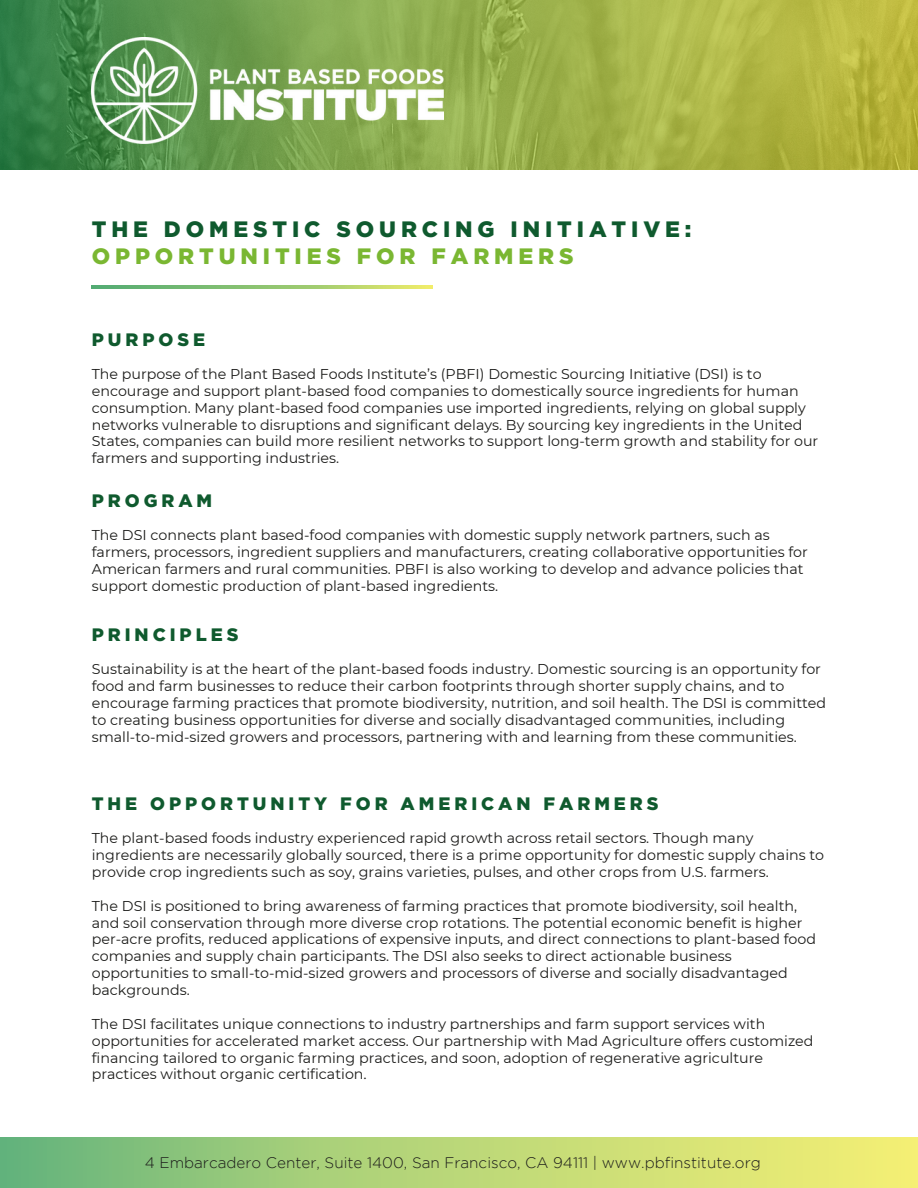
<style>
.page{position:relative;width:918px;height:1188px;background:#fff}
.page>*{position:absolute;margin:0;border:0;box-sizing:border-box;transform-origin:0 0}
.t1{font:900 22.2px "Gotham";letter-spacing:.22em;color:#0f5a2e}
.t2{font:900 22.2px "Gotham";letter-spacing:.22em;color:#7ab732}
.t3{font:900 18px "Gotham";letter-spacing:.22em;color:#0f5a2e}
.t4{font:300 15.3px "Gotham";color:#1c1c1a}
.t5{font:14.25px/16.8px "Montserrat";color:#1c1c1a}
.s1{font-family:"Minion Pro"}
</style>
<div class="page">
<svg style="left:0;top:0;width:918px;height:170px"></svg>
<img style="left:92px;top:38px;width:352px;height:105px">
<div style="left:0;top:1138px;width:918px;height:50px;background:linear-gradient(to right,#6eb87d,#fcf374)"></div>
<h1 class="t1" style="left:92px;top:219px;width:601px">THE DOMESTIC SOURCING INITIATIVE:</h1>
<h1 class="t2" style="left:92px;top:246px;width:483px">OPPORTUNITIES FOR FARMERS</h1>
<p class="t3" style="left:92px;top:331px;width:115px">PURPOSE</p>
<p class="t5" style="left:92px;top:365px;width:728px">The purpose of the Plant Based Foods Institute’s (PBFI) Domestic Sourcing Initiative (DSI) is to encourage and support plant-based food companies to domestically source ingredients for human consumption. Many plant-based food companies use imported ingredients, relying on global supply networks vulnerable to disruptions and significant delays. By sourcing key ingredients in the United States, companies can build more resilient networks to support long-term growth and stability for our farmers and supporting industries.</p>
<p class="t3" style="left:92px;top:492px;width:122px">PROGRAM</p>
<p class="t5" style="left:92px;top:527px;width:718px">The DSI connects plant based-food companies with domestic supply network partners, such as farmers, processors, ingredient suppliers and manufacturers, creating collaborative opportunities for American farmers and rural communities. PBFI is also working to develop and advance policies that support domestic production of plant-based ingredients.</p>
<p class="t3" style="left:92px;top:626px;width:148px">PRINCIPLES</p>
<p class="t5" style="left:92px;top:661px;width:736px">Sustainability is at the heart of the plant-based foods industry. Domestic sourcing is an opportunity for food and farm businesses to reduce their carbon footprints through shorter supply chains, and to encourage farming practices that promote biodiversity, nutrition, and soil health. The DSI is committed to creating business opportunities for diverse and socially disadvantaged communities, including small-to-mid-sized growers and processors, partnering with and learning from these communities.</p>
<p class="t3" style="left:92px;top:795px;width:568px">THE OPPORTUNITY FOR AMERICAN FARMERS</p>
<p class="t5" style="left:92px;top:830px;width:734px">The plant-based foods industry experienced rapid growth across retail sectors. Though many ingredients are necessarily globally sourced, there is a prime opportunity for domestic supply chains to provide crop ingredients such as soy, grains varieties, pulses, and other crops from U.S. farmers.</p>
<p class="t5" style="left:92px;top:897px;width:726px">The DSI is positioned to bring awareness of farming practices that promote biodiversity, soil health, and soil conservation through more diverse crop rotations. The potential economic benefit is higher per-acre profits, reduced applications of expensive inputs, and direct connections to plant-based food companies and supply chain participants. The DSI also seeks to direct actionable business opportunities to small-to-mid-sized growers and processors of diverse and socially disadvantaged backgrounds.</p>
<p class="t5" style="left:92px;top:1015px;width:723px">The DSI facilitates unique connections to industry partnerships and farm support services with opportunities for accelerated market access. Our partnership with Mad Agriculture offers customized financing tailored to organic farming practices, and soon, adoption of regenerative agriculture practices without organic certification<span class="s1">.</span></p>
<p class="t4" style="left:145px;top:1157px;width:618px">4 Embarcadero Center, Suite 1400, San Francisco, CA 94111 | www.pbfinstitute.org</p>
</div>
